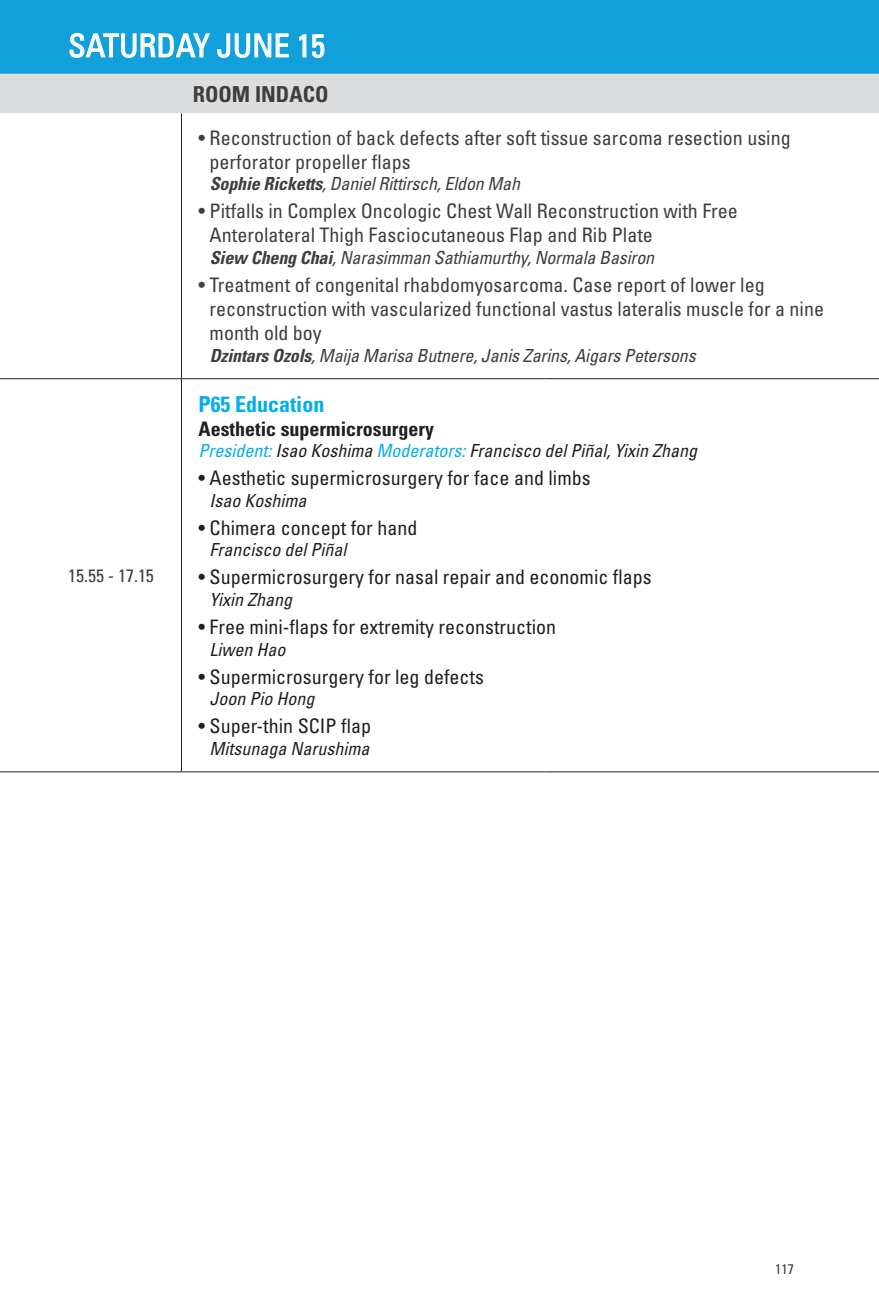
<style>
.page{position:relative;width:879px;height:1304px;background:#fff}
.page>*{position:absolute;margin:0;border:0;box-sizing:border-box;transform-origin:0 0}
.t1{font:condensed 32px "Univers LT Std";color:#fff}
.t2{font:700 condensed 22px "Univers LT Std";color:#00aeef}
.t3{font:700 condensed 22px "Univers LT Std";color:#3e3e3f}
.t4{font:condensed 20px/24px "Univers LT Std";color:#3e3e3f}
.t5{font:condensed 20px "Univers LT Std";color:#231f20}
.t6{font:700 condensed 20px "Univers LT Std";color:#231f20}
.t7{font:italic condensed 18px "Univers LT Std";letter-spacing:-.01em;color:#3e3e3f}
.t8{font:italic condensed 18px "Univers LT Std";color:#231f20}
.t9{font:condensed 18px "Univers LT Std";color:#3e3e3f}
.t10{font:condensed 14px "Univers LT Std";color:#3e3e3f}
.s1{font-weight:700}
.s2{color:#00aeef}
</style>
<div class="page">
<div style="left:0;top:0;width:879px;height:74px;background:#12a0db"></div>
<div style="left:0;top:74px;width:879px;height:39px;background:#dcdddf"></div>
<hr style="left:181px;top:113px;width:1px;height:265px;background:#231f20">
<hr style="left:0;top:378px;width:181px;height:1px;background:#231f20">
<hr style="left:181px;top:378px;width:363px;height:1px;background:#231f20">
<hr style="left:181px;top:379px;width:1px;height:393px;background:#231f20">
<hr style="left:544px;top:378px;width:335px;height:1px;background:#231f20">
<hr style="left:0;top:771px;width:181px;height:1px;background:#231f20">
<hr style="left:181px;top:771px;width:363px;height:1px;background:#231f20">
<hr style="left:544px;top:771px;width:335px;height:1px;background:#231f20">
<svg style="left:70px;top:33px;width:140px;height:25px"></svg>
<svg style="left:217px;top:33px;width:72px;height:25px"></svg>
<svg style="left:299px;top:34px;width:7px;height:23px"></svg>
<svg style="left:312px;top:34px;width:12px;height:24px"></svg>
<h1 class="t1" style="left:68px;top:25px;width:259px">SATURDAY JUNE 15</h1>
<p class="t3" style="left:193px;top:80px;width:137px">ROOM INDACO</p>
<p class="t4" style="left:210px;top:125px;width:583px;text-indent:-11px">• Reconstruction of back defects after soft tissue sarcoma resection using perforator propeller flaps</p>
<p class="t7" style="left:210px;top:173px;width:312px"><span class="s1">Sophie Ricketts</span>, Daniel Rittirsch, Eldon Mah</p>
<p class="t4" style="left:210px;top:199px;width:530px;text-indent:-11px">• Pitfalls in Complex Oncologic Chest Wall Reconstruction with Free<br>Anterolateral Thigh Fasciocutaneous Flap and Rib Plate</p>
<p class="t7" style="left:210px;top:246px;width:446px"><span class="s1">Siew Cheng Chai</span>, Narasimman Sathiamurthy, Normala Basiron</p>
<p class="t4" style="left:210px;top:273px;width:616px;text-indent:-11px">• Treatment of congenital rhabdomyosarcoma. Case report of lower leg reconstruction with vascularized functional vastus lateralis muscle for a nine month old boy</p>
<p class="t7" style="left:210px;top:344px;width:487px"><span class="s1">Dzintars Ozols</span>, Maija Marisa Butnere, Janis Zarins, Aigars Petersons</p>
<p class="t9" style="left:68px;top:564px;width:87px">15.55 - 17.15</p>
<p class="t2" style="left:198px;top:390px;width:127px">P65 Education</p>
<p class="t6" style="left:198px;top:416px;width:237px">Aesthetic supermicrosurgery</p>
<p class="t8" style="left:198px;top:439px;width:500px"><span class="s2">President:</span> Isao Koshima <span class="s2">Moderators:</span> Francisco del Piñal, Yixin Zhang</p>
<p class="t5" style="left:198px;top:465px;width:394px">• Aesthetic supermicrosurgery for face and limbs</p>
<p class="t8" style="left:210px;top:489px;width:98px">Isao Koshima</p>
<p class="t5" style="left:198px;top:515px;width:220px">• Chimera concept for hand</p>
<p class="t8" style="left:210px;top:539px;width:138px">Francisco del Piñal</p>
<p class="t5" style="left:198px;top:565px;width:455px">• Supermicrosurgery for nasal repair and economic flaps</p>
<p class="t8" style="left:210px;top:588px;width:84px">Yixin Zhang</p>
<p class="t5" style="left:198px;top:614px;width:359px">• Free mini-flaps for extremity reconstruction</p>
<p class="t8" style="left:210px;top:638px;width:77px">Liwen Hao</p>
<p class="t5" style="left:198px;top:664px;width:287px">• Supermicrosurgery for leg defects</p>
<p class="t8" style="left:210px;top:687px;width:106px">Joon Pio Hong</p>
<p class="t5" style="left:198px;top:713px;width:174px">• Super-thin SCIP flap</p>
<p class="t8" style="left:210px;top:737px;width:161px">Mitsunaga Narushima</p>
<p class="t10" style="left:775px;top:1261px;width:20px">117</p>
</div>
